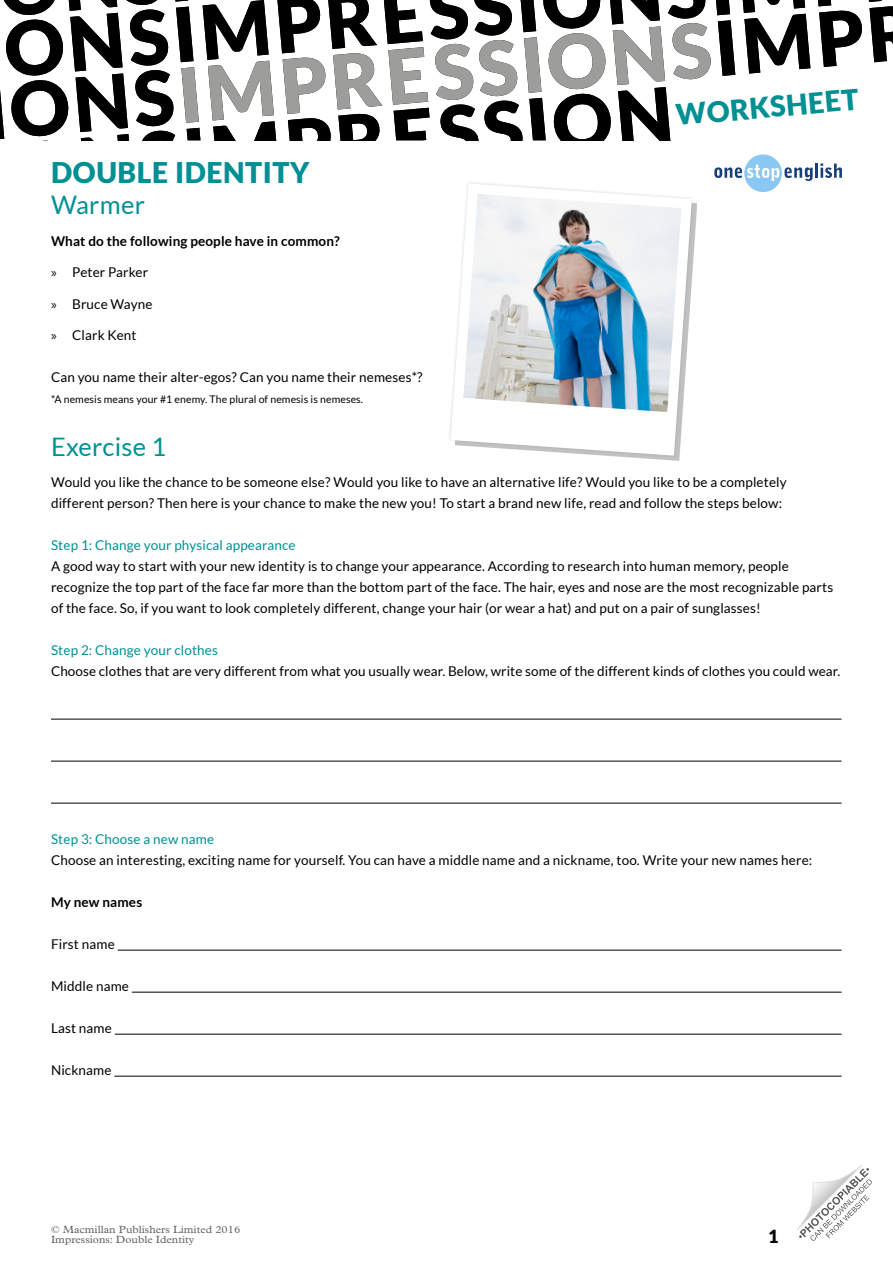
<style>
.page{position:relative;width:893px;height:1263px;background:#fff}
.page>*{position:absolute;margin:0;border:0;box-sizing:border-box;transform-origin:0 0}
.t1{font:900 28.5px "Lato";letter-spacing:.02em;color:#009094}
.t2{font:25.5px "Lato";letter-spacing:.01em;color:#009094}
.t3{font:900 18px "Lato";color:#000}
.t4{font:13.5px/21px "Lato";letter-spacing:.01em;color:#000}
.t5{font:13.5px "Lato";letter-spacing:.01em;color:#009094}
.t6{font:700 13.5px "Lato";letter-spacing:.01em;color:#000}
.t7{font:10.5px/10.5px "Plantin Std";color:#646363;scale:1.08 1}
.t8{font:10.5px "Lato";letter-spacing:.01em;color:#000}
.s1{font-family:"Myriad Pro"}
</style>
<div class="page">
<svg style="left:797px;top:1165px;width:75px;height:76px"></svg>
<svg style="left:0;top:0;width:893px;height:192px"></svg>
<hr style="left:51px;top:719px;width:791px;height:1px;background:#000">
<hr style="left:51px;top:761px;width:791px;height:1px;background:#000">
<hr style="left:51px;top:803px;width:791px;height:1px;background:#000">
<hr style="left:118px;top:950px;width:724px;height:1px;background:#000">
<hr style="left:132px;top:992px;width:710px;height:1px;background:#000">
<hr style="left:115px;top:1034px;width:727px;height:1px;background:#000">
<hr style="left:114px;top:1076px;width:728px;height:1px;background:#000">
<svg style="left:448px;top:178px;width:249px;height:250px"></svg>
<svg style="left:451px;top:406px;width:225px;height:50px"></svg>
<h1 class="t1" style="left:51px;top:155px;width:260px">DOUBLE IDENTITY</h1>
<h1 class="t1" style="left:674px;top:98px;width:185px;rotate:-5deg">WORKSHEET</h1>
<h2 class="t2" style="left:51px;top:191px;width:95px">Warmer</h2>
<p class="t6" style="left:51px;top:233px;width:290px">What do the following people have in common?</p>
<p class="t4" style="left:51px;top:262px;width:99px"><span class="s1">»</span> Peter Parker</p>
<p class="t4" style="left:51px;top:293px;width:103px"><span class="s1">»</span> Bruce Wayne</p>
<p class="t4" style="left:51px;top:325px;width:87px"><span class="s1">»</span> Clark Kent</p>
<p class="t4" style="left:51px;top:367px;width:373px">Can you name their alter-egos? Can you name their nemeses*?</p>
<p class="t8" style="left:51px;top:393px;width:314px">*A nemesis means your #1 enemy. The plural of nemesis is nemeses.</p>
<h2 class="t2" style="left:51px;top:432px;width:117px">Exercise 1</h2>
<p class="t4" style="left:51px;top:472px;width:737px">Would you like the chance to be someone else? Would you like to have an alternative life? Would you like to be a completely different person? Then here is your chance to make the new you! To start a brand new life, read and follow the steps below:</p>
<p class="t5" style="left:51px;top:538px;width:246px">Step 1: Change your physical appearance</p>
<p class="t4" style="left:51px;top:556px;width:784px">A good way to start with your new identity is to change your appearance. According to research into human memory, people recognize the top part of the face far more than the bottom part of the face. The hair, eyes and nose are the most recognizable parts of the face. So, if you want to look completely different, change your hair (or wear a hat) and put on a pair of sunglasses!</p>
<p class="t5" style="left:51px;top:643px;width:168px">Step 2: Change your clothes</p>
<p class="t4" style="left:51px;top:661px;width:791px">Choose clothes that are very different from what you usually wear. Below, write some of the different kinds of clothes you could wear.</p>
<p class="t5" style="left:51px;top:832px;width:165px">Step 3: Choose a new name</p>
<p class="t4" style="left:51px;top:850px;width:763px">Choose an interesting, exciting name for yourself. You can have a middle name and a nickname, too. Write your new names here:</p>
<p class="t6" style="left:51px;top:894px;width:93px">My new names</p>
<p class="t4" style="left:51px;top:934px;width:65px">First name</p>
<p class="t4" style="left:51px;top:976px;width:79px">Middle name</p>
<p class="t4" style="left:51px;top:1018px;width:62px">Last name</p>
<p class="t4" style="left:51px;top:1060px;width:62px">Nickname</p>
<p class="t7" style="left:51px;top:1224px;width:177px">© Macmillan Publishers Limited 2016<br>Impressions: Double Identity</p>
<h3 class="t3" style="left:768px;top:1226px;width:12px">1</h3>
</div>
